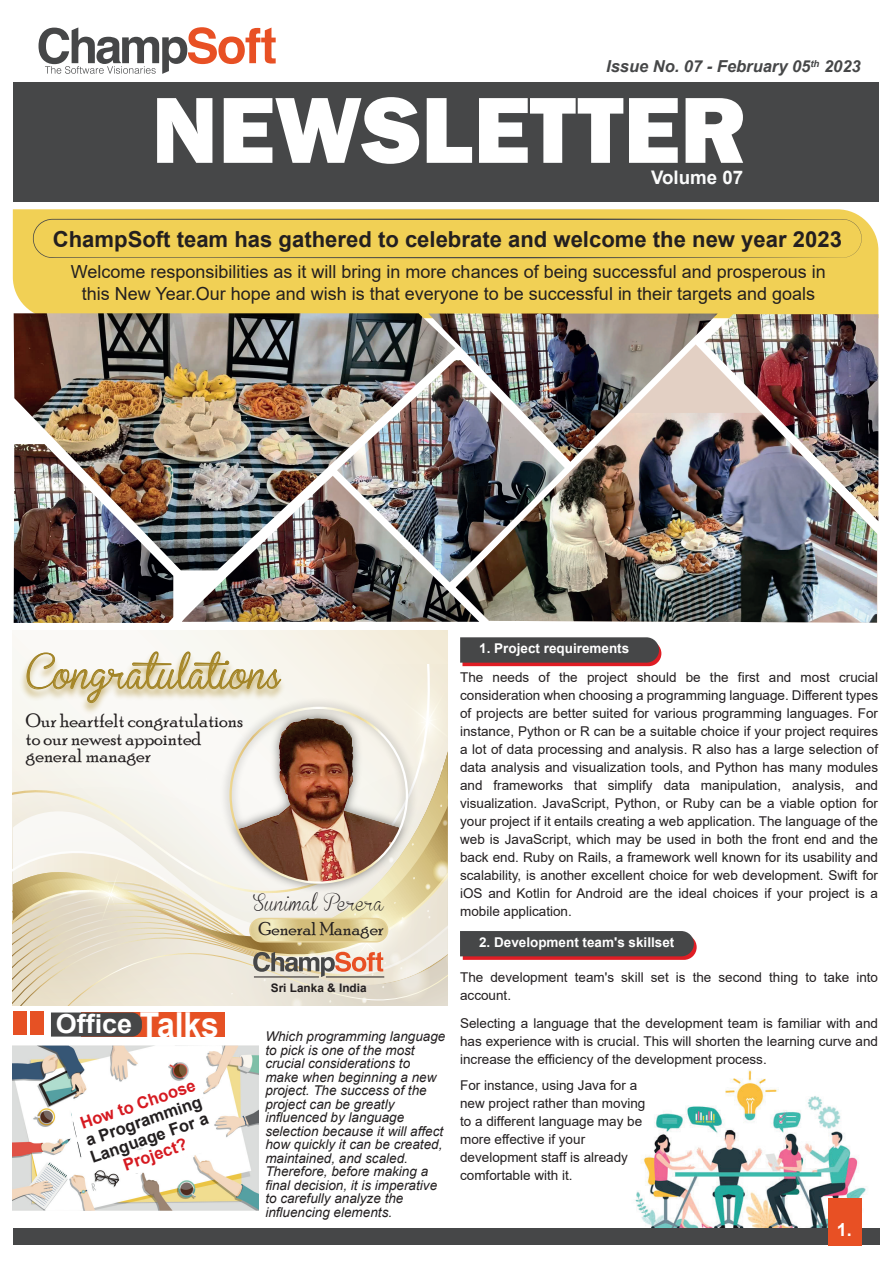
<style>
.page{position:relative;width:893px;height:1263px;background:#fff}
.page>*{position:absolute;margin:0;border:0;box-sizing:border-box;transform-origin:0 0}
.t1{font:800 97.05px "Franklin Gothic";color:#fff}
.t2{font:34.95px "Brannboll Smal";color:#a28427}
.t3{font:700 26.25px "Arial";color:#fff}
.t4{font:700 22.05px "Arial";color:#231f20}
.t5{font:19.5px/17.7px "Poor Richard";color:#231f20}
.t6{font:18.75px "Poor Richard";color:#231f20}
.t7{font:700 18.75px "Arial";color:#fafbfb}
.t8{font:18px/22.5px "Arial";color:#231f20;text-align:center}
.t9{font:700 18px "Arial";color:#fff}
.t10{font:17.4px "Brannboll Smal";color:#231f20}
.t11{font:700 16.65px/17.7px "Arial";color:#231f20}
.t12{font:700 16.65px "Arial";color:#d61a21}
.t13{font:italic 700 16.5px "Arial";color:#464748}
.t14{font:13.5px/18px "Arial";color:#231f20;text-align:justify}
.t15{font:italic 13.5px/13.5px "Arial";color:#231f20}
.t16{font:700 13.5px "Arial";color:#fff}
.t17{font:700 11.7px "Arial";color:#231f20}
.s1{font-size:34.35px}
</style>
<div class="page">
<div style="left:13px;top:209px;width:865px;height:109px;background:#f1d055"></div>
<div style="left:32px;top:219px;width:830px;height:39px;background:#f1d055"></div>
<img style="left:635px;top:1070px;width:231px;height:158px">
<div style="left:13px;top:82px;width:862px;height:115px;background:#464748"></div>
<div style="left:13px;top:193px;width:866px;height:9px;background:#464748"></div>
<svg style="left:39px;top:27px;width:237px;height:47px"></svg>
<div style="left:13px;top:1228px;width:866px;height:17px;background:#464748"></div>
<div style="left:82px;top:1012px;width:143px;height:24px;background:#e65124"></div>
<div style="left:51px;top:1012px;width:91px;height:24px;background:#464748"></div>
<div style="left:13px;top:1011px;width:13px;height:24px;background:#e65124"></div>
<div style="left:30px;top:1011px;width:14px;height:24px;background:#e65124"></div>
<div style="left:828px;top:1198px;width:33px;height:47px;background:#e85024"></div>
<img style="left:14px;top:313px;width:441px;height:257px">
<img style="left:428px;top:314px;width:276px;height:46px">
<img style="left:704px;top:314px;width:174px;height:207px">
<img style="left:14px;top:444px;width:159px;height:159px">
<img style="left:180px;top:476px;width:276px;height:146px">
<img style="left:337px;top:360px;width:119px;height:222px">
<img style="left:456px;top:344px;width:421px;height:69px">
<img style="left:456px;top:413px;width:421px;height:210px">
<svg style="left:460px;top:637px;width:201px;height:29px;background:#5d4648"></svg>
<svg style="left:460px;top:931px;width:237px;height:29px;background:#5d4547"></svg>
<img style="left:13px;top:1045px;width:246px;height:165px">
<svg style="left:70px;top:1087px;width:142px;height:92px"></svg>
<div style="left:13px;top:630px;width:435px;height:375px;background:#f4eedf"></div>
<svg style="left:13px;top:676px;width:433px;height:179px"></svg>
<svg style="left:441px;top:819px;width:7px;height:7px"></svg>
<svg style="left:439px;top:790px;width:9px;height:17px"></svg>
<svg style="left:391px;top:665px;width:57px;height:116px"></svg>
<img style="left:217px;top:694px;width:204px;height:161px">
<img style="left:231px;top:708px;width:176px;height:147px">
<img style="left:12px;top:603px;width:322px;height:182px">
<svg style="left:13px;top:855px;width:435px;height:150px"></svg>
<hr style="left:254px;top:977px;width:65px;height:1px;background:#231f20">
<hr style="left:326px;top:977px;width:58px;height:1px;background:#231f20">
<p class="t13" style="left:606px;top:55px;width:256px">Issue No. 07 - February 05<sup>th</sup> 2023</p>
<h1 class="t1" style="left:151px;top:67px;width:597px">NEWSLETTER</h1>
<h3 class="t7" style="left:651px;top:165px;width:94px">Volume 07</h3>
<h3 class="t4" style="left:53px;top:224px;width:791px">ChampSoft team has gathered to celebrate and welcome the new year 2023</h3>
<h3 class="t8" style="left:71px;top:260px;width:756px">Welcome responsibilities as it will bring in more chances of being successful and prosperous in this New Year.Our hope and wish is that everyone to be successful in their targets and goals</h3>
<h2 class="t2" style="left:27px;top:655px;width:254px">Congratulations</h2>
<h3 class="t5" style="left:26px;top:711px;width:219px">Our heartfelt congratulations to our newest appointed general manager</h3>
<h3 class="t3" style="left:56px;top:1006px;width:165px">Office <span class="s1">Talks</span></h3>
<p class="t12" style="left:77px;top:1112px;width:122px;rotate:-19deg">How to Choose</p>
<p class="t11" style="left:82px;top:1133px;width:125px;rotate:-19deg">a Programming<br>Language For a</p>
<p class="t12" style="left:120px;top:1154px;width:68px;rotate:-19deg">Project?</p>
<p class="t10" style="left:254px;top:894px;width:132px">Sunimal Perera</p>
<h3 class="t6" style="left:258px;top:917px;width:127px">General Manager</h3>
<p class="t17" style="left:271px;top:980px;width:97px">Sri Lanka &amp; India</p>
<p class="t15" style="left:265px;top:1030px;width:182px">Which programming language to pick is one of the most crucial considerations to make when beginning a new project. The success of the project can be greatly influenced by language selection because it will affect how quickly it can be created, maintained, and scaled.<br>Therefore, before making a final decision, it is imperative to carefully analyze the influencing elements.</p>
<p class="t16" style="left:479px;top:639px;width:152px">1. Project requirements</p>
<p class="t14" style="left:460px;top:668px;width:420px">The needs of the project should be the first and most crucial consideration when choosing a programming language. Different types of projects are better suited for various programming languages. For instance, Python or R can be a suitable choice if your project requires a lot of data processing and analysis. R also has a large selection of data analysis and visualization tools, and Python has many modules and frameworks that simplify data manipulation, analysis, and visualization. JavaScript, Python, or Ruby can be a viable option for your project if it entails creating a web application. The language of the web is JavaScript, which may be used in both the front end and the back end. Ruby on Rails, a framework well known for its usability and scalability, is another excellent choice for web development. Swift for iOS and Kotlin for Android are the ideal choices if your project is a mobile application.</p>
<p class="t16" style="left:479px;top:933px;width:197px">2. Development team's skillset</p>
<p class="t14" style="left:460px;top:968px;width:420px">The development team's skill set is the second thing to take into account.</p>
<p class="t14" style="left:460px;top:1014px;width:419px">Selecting a language that the development team is familiar with and has experience with is crucial. This will shorten the learning curve and increase the efficiency of the development process.</p>
<p class="t14" style="left:460px;top:1076px;width:187px;text-align:left">For instance, using Java for a new project rather than moving to a different language may be more effective if your development staff is already comfortable with it.</p>
<h3 class="t9" style="left:837px;top:1216px;width:17px">1.</h3>
</div>
